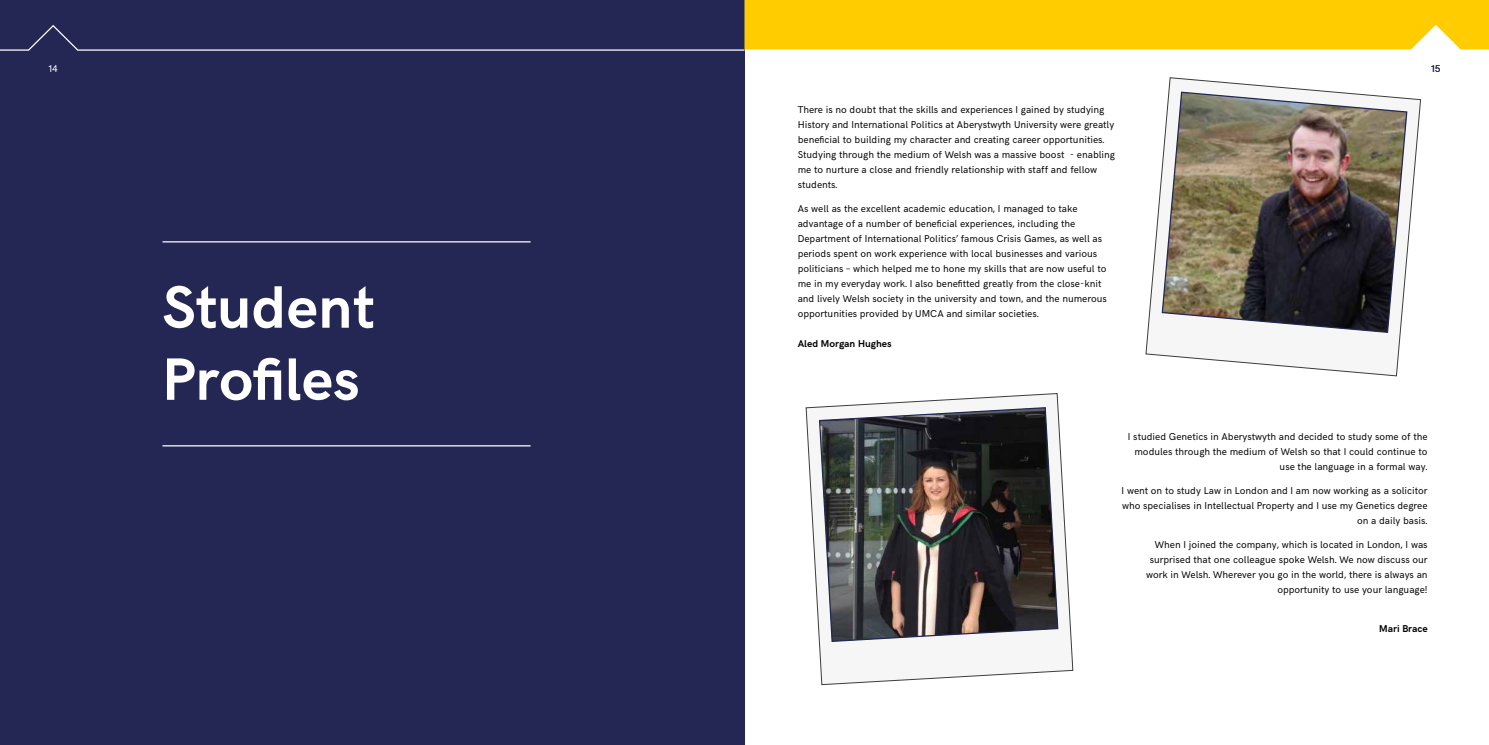
<style>
.page{position:relative;width:1489px;height:745px;background:#fff}
.page>*{position:absolute;margin:0;border:0;box-sizing:border-box;transform-origin:0 0}
.t1{font:700 60px/72px "HK Grotesk";color:#fff}
.t2{font:10px/15px "HK Grotesk";color:#000;text-align:right}
.t3{font:700 10px "HK Grotesk";color:#000}
.t4{font:10px "HK Grotesk";color:#fff}
.t5{font:10px "HK Grotesk";color:#242753}
</style>
<div class="page">
<div style="left:0;top:0;width:744px;height:744px;background:#242753"></div>
<svg style="left:1145px;top:77px;width:275px;height:299px"></svg>
<img style="left:1160px;top:91px;width:247px;height:242px">
<hr style="left:162px;top:445px;width:368px;height:1px;background:#fff">
<hr style="left:162px;top:241px;width:368px;height:1px;background:#fff">
<svg style="left:805px;top:393px;width:268px;height:291px"></svg>
<img style="left:818px;top:406px;width:240px;height:236px">
<svg style="left:0;top:0;width:1488px;height:52px"></svg>
<p class="t4" style="left:48px;top:61px;width:11px">14</p>
<p class="t5" style="left:1430px;top:61px;width:11px">15</p>
<h1 class="t1" style="left:162px;top:266px;width:213px">Student<br>Profiles</h1>
<p class="t2" style="left:797px;top:101px;width:319px;text-align:left">There is no doubt that the skills and experiences I gained by studying History and International Politics at Aberystwyth University were greatly beneficial to building my character and creating career opportunities.<br>Studying through the medium of Welsh was a massive boost - enabling me to nurture a close and friendly relationship with staff and fellow students.</p>
<p class="t2" style="left:797px;top:200px;width:310px;text-align:left">As well as the excellent academic education, I managed to take advantage of a number of beneficial experiences, including the Department of International Politics’ famous Crisis Games, as well as periods spent on work experience with local businesses and various politicians – which helped me to hone my skills that are now useful to me in my everyday work. I also benefitted greatly from the close-knit and lively Welsh society in the university and town, and the numerous opportunities provided by UMCA and similar societies.</p>
<p class="t3" style="left:797px;top:336px;width:95px">Aled Morgan Hughes</p>
<p class="t2" style="left:1127px;top:428px;width:301px">I studied Genetics in Aberystwyth and decided to study some of the modules through the medium of Welsh so that I could continue to use the language in a formal way.</p>
<p class="t2" style="left:1121px;top:481px;width:307px">I went on to study Law in London and I am now working as a solicitor who specialises in Intellectual Property and I use my Genetics degree on a daily basis.</p>
<p class="t2" style="left:1145px;top:535px;width:283px">When I joined the company, which is located in London, I was surprised that one colleague spoke Welsh. We now discuss our work in Welsh. Wherever you go in the world, there is always an opportunity to use your language!</p>
<p class="t3" style="left:1379px;top:620px;width:50px">Mari Brace</p>
</div>
